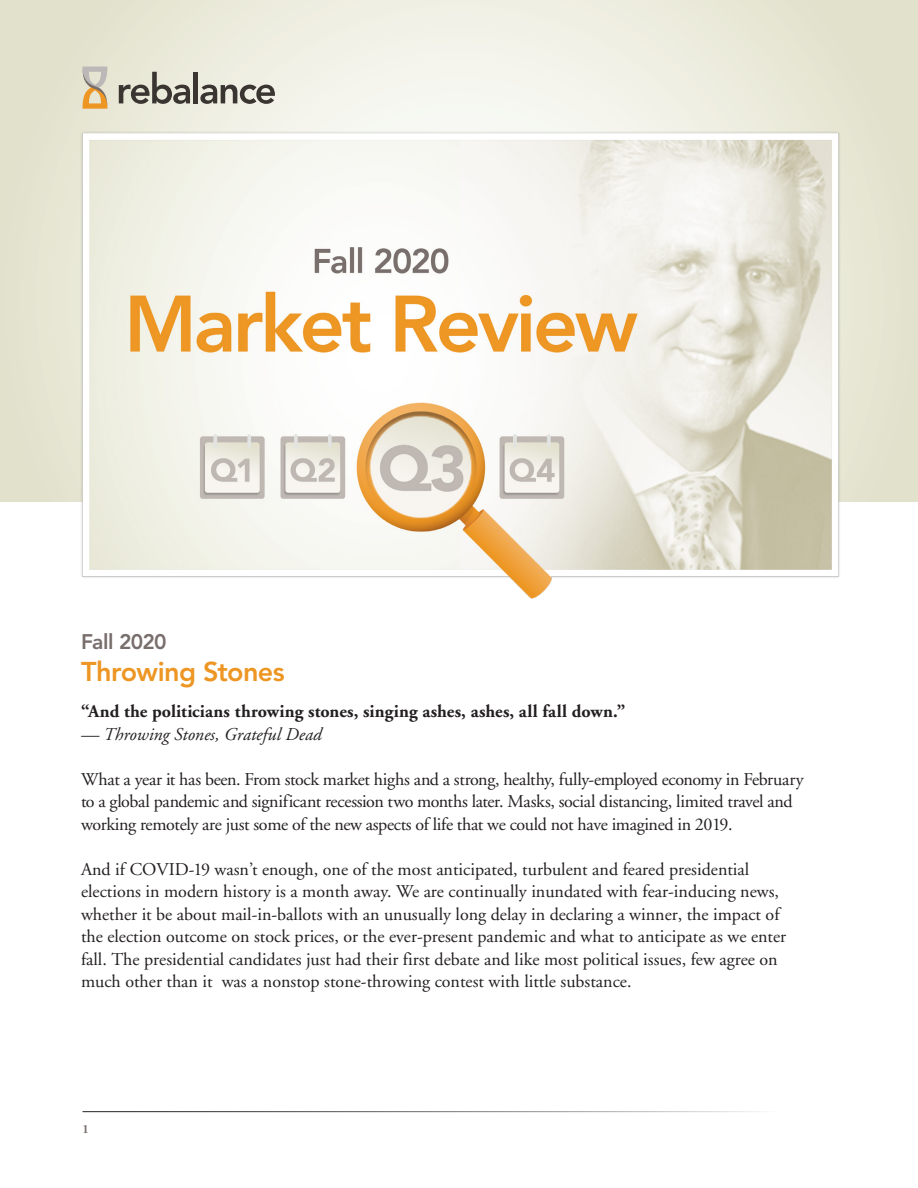
<style>
.page{position:relative;width:918px;height:1188px;background:#fff}
.page>*{position:absolute;margin:0;border:0;box-sizing:border-box;transform-origin:0 0}
.main_body_copy{font:800 27px "Avenir";letter-spacing:-.02em;color:#ed9623}
.main_body_copy-2{font:800 21px "Avenir";letter-spacing:-.03em;color:#786e6c}
.main_body_copy-3{font:18px/22.5px "Adobe Garamond";color:#231f20}
.main_body_copy-4{font:18px/22.5px "Adobe Garamond";letter-spacing:-.02em;color:#231f20}
.main_body_copy-5{font:700 18px "Adobe Garamond";letter-spacing:.005em;color:#231f20}
.main_body_copy-6{font:italic 18px "Adobe Garamond";color:#231f20}
.t1{font:700 12.3px "Adobe Garamond";color:#786e6c}
</style>
<div class="page">
<svg style="left:1px;top:0;width:917px;height:501px;background:#e9e8d8"></svg>
<svg style="left:82px;top:67px;width:25px;height:36px"></svg>
<svg style="left:119px;top:72px;width:71px;height:31px;background:#aaa79c"></svg>
<div style="left:193px;top:72px;width:5px;height:31px;background:#3b3532"></div>
<svg style="left:200px;top:85px;width:75px;height:18px"></svg>
<img style="left:57px;top:103px;width:807px;height:496px">
<p class="main_body_copy-2" style="left:81px;top:629px;width:87px">Fall 2020</p>
<p class="main_body_copy" style="left:81px;top:656px;width:205px">Throwing Stones</p>
<p class="main_body_copy-5" style="left:81px;top:702px;width:546px">“And the politicians throwing stones, singing ashes, ashes, all fall down.”</p>
<p class="main_body_copy-6" style="left:81px;top:724px;width:242px">— Throwing Stones, Grateful Dead</p>
<p class="main_body_copy-4" style="left:81px;top:768px;width:724px">What a year it has been. From stock market highs and a strong, healthy, fully-employed economy in February to a global pandemic and significant recession two months later. Masks, social distancing, limited travel and working remotely are just some of the new aspects of life that we could not have imagined in 2019.</p>
<p class="main_body_copy-3" style="left:81px;top:858px;width:707px">And if COVID-19 wasn’t enough, one of the most anticipated, turbulent and feared presidential elections in modern history is a month away. We are continually inundated with fear-inducing news, whether it be about mail-in-ballots with an unusually long delay in declaring a winner, the impact of the election outcome on stock prices, or the ever-present pandemic and what to anticipate as we enter fall. The presidential candidates just had their first debate and like most political issues, few agree on much other than it was a nonstop stone-throwing contest with little substance.</p>
<p class="t1" style="left:82px;top:1122px;width:8px">1</p>
</div>
